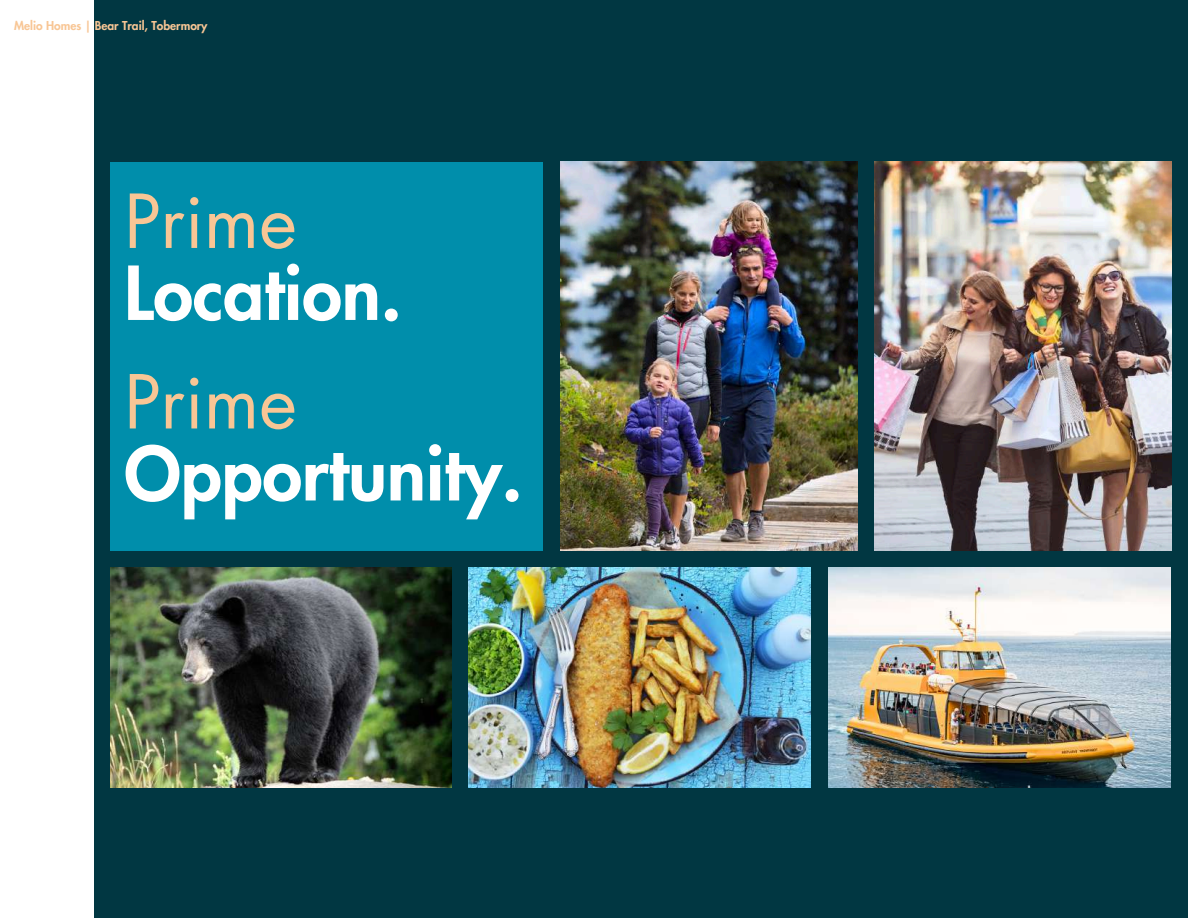
<style>
.page{position:relative;width:1188px;height:918px;background:#013742}
.page>*{position:absolute;margin:0;border:0;box-sizing:border-box;transform-origin:0 0}
.t1{font:800 72.3px "Futura LT Pro";color:#fff}
.t2{font:72.3px "Futura LT Pro";color:#f8c695}
.t3{font:800 12px "Futura LT Pro";color:#f8c695}
</style>
<div class="page">
<img style="left:560px;top:162px;width:297px;height:388px">
<img style="left:828px;top:567px;width:342px;height:221px">
<img style="left:469px;top:567px;width:342px;height:221px">
<img style="left:111px;top:567px;width:341px;height:221px">
<div style="left:0;top:0;width:94px;height:918px;background:#fff"></div>
<div style="left:111px;top:162px;width:431px;height:388px;background:#008eab"></div>
<img style="left:874px;top:162px;width:297px;height:388px">
<p class="t3" style="left:14px;top:20px;width:195px">Melio Homes | Bear Trail, Tobermory</p>
<h1 class="t2" style="left:124px;top:188px;width:174px">Prime</h1>
<h1 class="t1" style="left:124px;top:260px;width:279px">Location.</h1>
<h1 class="t2" style="left:124px;top:369px;width:174px">Prime</h1>
<h1 class="t1" style="left:124px;top:441px;width:400px">Opportunity.</h1>
</div>
